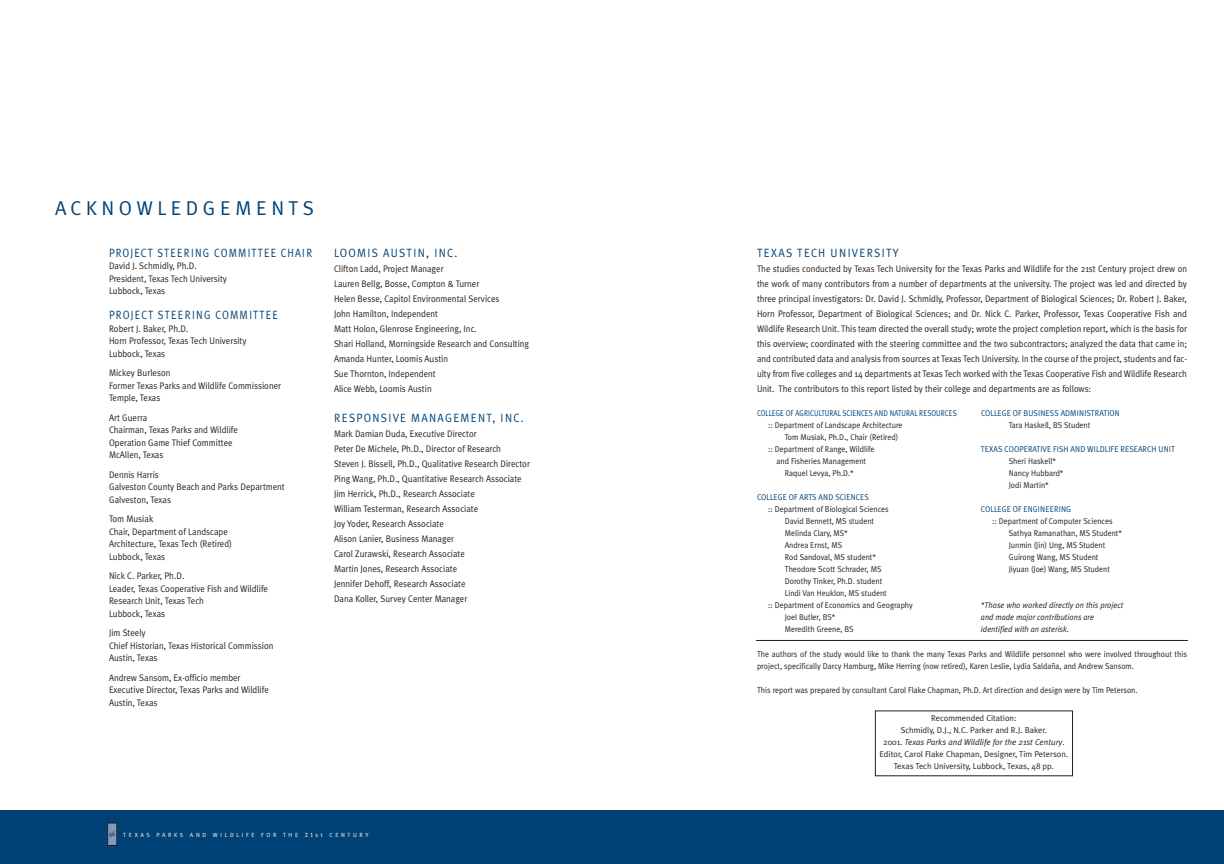
<style>
.page{position:relative;width:1224px;height:864px;background:#fff}
.page>*{position:absolute;margin:0;border:0;box-sizing:border-box;transform-origin:0 0}
.t1{font:20px "Meta Plus Normal";letter-spacing:.225em;color:#004275}
.t2{font:12px "Meta Plus Normal";letter-spacing:.115em;color:#004275;scale:.93 1}
.t3{font:12px "Meta Plus Normal";letter-spacing:.115em;color:#004275;scale:.86 1}
.t4{font:12px "Meta Plus Normal";letter-spacing:.115em;color:#004275;scale:.87 1}
.t5{font:9.5px/12.5px "Meta Plus Normal";color:#231f1f;scale:.93 1}
.t6{font:9.5px/15px "Meta Plus Normal";color:#231f1f;text-align:justify;scale:.92 1}
.t7{font:8.5px/12px "Meta Plus Normal";color:#231f1f;scale:.93 1}
.t8{font:8.5px/12px "Meta Plus Normal";color:#231f1f;text-align:center}
.t9{font:8.5px "Meta Plus Normal";letter-spacing:.01em;color:#004275;scale:.93 1}
.t10{font:italic 8.5px/12px "Meta Plus Normal";color:#231f1f;scale:.93 1}
.t11{font:8.5px "Meta Plus Normal";letter-spacing:.01em;color:#004275;scale:.84 1}
.t12{font:6px "Meta Plus Normal";letter-spacing:.435em;color:#fff}
.s1{font-size:8.1px}
.s2{font-style:italic}
</style>
<div class="page">
<div style="left:648px;top:810px;width:576px;height:54px;background:#004275"></div>
<div style="left:0;top:810px;width:648px;height:54px;background:#004275"></div>
<div style="left:108px;top:823px;width:9px;height:23px;background:#7e9abd"></div>
<div style="left:107px;top:822px;width:10px;height:24px;border:1px solid #231f1f"></div>
<hr style="left:756px;top:640px;width:432px;height:1px;background:#231f1f">
<h1 class="t1" style="left:55px;top:200px;width:260px">ACKNOWLEDGEMENTS</h1>
<p class="t3" style="left:109px;top:248px;width:238px">PROJECT STEERING COMMITTEE CHAIR</p>
<p class="t5" style="left:109px;top:261px;width:128px">David J. Schmidly, Ph.D.<br>President, Texas Tech University<br>Lubbock, Texas</p>
<p class="t4" style="left:109px;top:311px;width:196px">PROJECT STEERING COMMITTEE</p>
<p class="t5" style="left:109px;top:323px;width:149px">Robert J. Baker, Ph.D.<br>Horn Professor, Texas Tech University<br>Lubbock, Texas</p>
<p class="t5" style="left:109px;top:368px;width:187px">Mickey Burleson<br>Former Texas Parks and Wildlife Commissioner<br>Temple, Texas</p>
<p class="t5" style="left:109px;top:412px;width:140px">Art Guerra<br>Chairman, Texas Parks and Wildlife<br>Operation Game Thief Committee<br>McAllen, Texas</p>
<p class="t5" style="left:109px;top:469px;width:191px">Dennis Harris<br>Galveston County Beach and Parks Department<br>Galveston, Texas</p>
<p class="t5" style="left:109px;top:514px;width:134px">Tom Musiak<br>Chair, Department of Landscape<br>Architecture, Texas Tech (Retired)<br>Lubbock, Texas</p>
<p class="t5" style="left:109px;top:571px;width:173px">Nick C. Parker, Ph.D.<br>Leader, Texas Cooperative Fish and Wildlife<br>Research Unit, Texas Tech<br>Lubbock, Texas</p>
<p class="t5" style="left:109px;top:628px;width:178px">Jim Steely<br>Chief Historian, Texas Historical Commission<br>Austin, Texas</p>
<p class="t5" style="left:109px;top:672px;width:173px">Andrew Sansom, Ex-officio member<br>Executive Director, Texas Parks and Wildlife<br>Austin, Texas</p>
<p class="t2" style="left:334px;top:248px;width:134px">LOOMIS AUSTIN, INC.</p>
<p class="t5" style="left:334px;top:262px;width:211px;line-height:15px">Clifton Ladd, Project Manager<br>Lauren Bellg, Bosse, Compton &amp; Turner<br>Helen Besse, Capitol Environmental Services<br>John Hamilton, Independent<br>Matt Holon, Glenrose Engineering, Inc.<br>Shari Holland, Morningside Research and Consulting Amanda Hunter, Loomis Austin<br>Sue Thornton, Independent<br>Alice Webb, Loomis Austin</p>
<p class="t2" style="left:334px;top:413px;width:205px">RESPONSIVE MANAGEMENT, INC.</p>
<p class="t5" style="left:334px;top:427px;width:212px;line-height:15px">Mark Damian Duda, Executive Director<br>Peter De Michele, Ph.D., Director of Research<br>Steven J. Bissell, Ph.D., Qualitative Research Director Ping Wang, Ph.D., Quantitative Research Associate Jim Herrick, Ph.D., Research Associate<br>William Testerman, Research Associate<br>Joy Yoder, Research Associate<br>Alison Lanier, Business Manager<br>Carol Zurawski, Research Associate<br>Martin Jones, Research Associate<br>Jennifer Dehoff, Research Associate<br>Dana Koller, Survey Center Manager</p>
<p class="t12" style="left:109px;top:833px;width:261px"><sup>46</sup> TEXAS PARKS AND WILDLIFE FOR THE <span class="s1">21</span> st CENTURY</p>
<p class="t2" style="left:757px;top:248px;width:154px">TEXAS TECH UNIVERSITY</p>
<p class="t6" style="left:757px;top:262px;width:469px">The studies conducted by Texas Tech University for the Texas Parks and Wildlife for the 21st Century project drew on the work of many contributors from a number of departments at the university. The project was led and directed by three principal investigators: Dr. David J. Schmidly, Professor, Department of Biological Sciences; Dr. Robert J. Baker, Horn Professor, Department of Biological Sciences; and Dr. Nick C. Parker, Professor, Texas Cooperative Fish and Wildlife Research Unit. This team directed the overall study; wrote the project completion report, which is the basis for this overview; coordinated with the steering committee and the two subcontractors; analyzed the data that came in; and contributed data and analysis from sources at Texas Tech University. In the course of the project, students and fac&shy;ulty from five colleges and 14 departments at Texas Tech worked with the Texas Cooperative Fish and Wildlife Research Unit. The contributors to this report listed by their college and departments are as follows:</p>
<p class="t11" style="left:757px;top:410px;width:239px">COLLEGE OF AGRICULTURAL SCIENCES AND NATURAL RESOURCES</p>
<p class="t7" style="left:768px;top:420px;width:146px">:: Department of Landscape Architecture</p>
<p class="t7" style="left:785px;top:432px;width:124px">Tom Musiak, Ph.D., Chair (Retired)</p>
<p class="t7" style="left:768px;top:444px;width:116px">:: Department of Range, Wildlife</p>
<p class="t7" style="left:777px;top:456px;width:98px">and Fisheries Management</p>
<p class="t7" style="left:785px;top:468px;width:76px">Raquel Levya, Ph.D.*</p>
<p class="t9" style="left:757px;top:494px;width:122px">COLLEGE OF ARTS AND SCIENCES</p>
<p class="t7" style="left:768px;top:504px;width:131px">:: Department of Biological Sciences</p>
<p class="t7" style="left:785px;top:516px;width:98px">David Bennett, MS student</p>
<p class="t7" style="left:785px;top:528px;width:69px">Melinda Clary, MS*</p>
<p class="t7" style="left:785px;top:540px;width:63px">Andrea Ernst, MS</p>
<p class="t7" style="left:785px;top:552px;width:100px">Rod Sandoval, MS student*</p>
<p class="t7" style="left:785px;top:564px;width:105px">Theodore Scott Schrader, MS</p>
<p class="t7" style="left:785px;top:576px;width:106px">Dorothy Tinker, Ph.D. student</p>
<p class="t7" style="left:785px;top:588px;width:111px">Lindi Van Heuklon, MS student</p>
<p class="t7" style="left:768px;top:600px;width:157px">:: Department of Economics and Geography</p>
<p class="t7" style="left:785px;top:612px;width:56px">Joel Butler, BS*</p>
<p class="t7" style="left:785px;top:624px;width:76px">Meredith Greene, BS</p>
<p class="t9" style="left:981px;top:410px;width:151px">COLLEGE OF BUSINESS ADMINISTRATION</p>
<p class="t7" style="left:1009px;top:420px;width:89px">Tara Haskell, BS Student</p>
<p class="t9" style="left:981px;top:446px;width:210px">TEXAS COOPERATIVE FISH AND WILDLIFE RESEARCH UNIT</p>
<p class="t7" style="left:1009px;top:456px;width:60px">Sheri Haskell*<br>Nancy Hubbard*<br>Jodi Martin*</p>
<p class="t9" style="left:981px;top:506px;width:98px">COLLEGE OF ENGINEERING</p>
<p class="t7" style="left:1009px;top:516px;width:123px;text-indent:-17px">:: Department of Computer Sciences<br>Sathya Ramanathan, MS Student*<br>Junmin (Jin) Ung, MS Student<br>Guirong Wang, MS Student<br>Jiyuan (Joe) Wang, MS Student</p>
<p class="t10" style="left:981px;top:600px;width:155px">*Those who worked directly on this project and made major contributions are identified with an asterisk.</p>
<p class="t7" style="left:757px;top:649px;width:464px">The authors of the study would like to thank the many Texas Parks and Wildlife personnel who were involved throughout this project, specifically Darcy Hamburg, Mike Herring (now retired), Karen Leslie, Lydia Saldaña, and Andrew Sansom.</p>
<p class="t7" style="left:757px;top:685px;width:411px">This report was prepared by consultant Carol Flake Chapman, Ph.D. Art direction and design were by Tim Peterson.</p>
<p class="t8" style="left:880px;top:713px;width:190px">Recommended Citation:<br>Schmidly, D.J., N.C. Parker and R.J. Baker.<br>2001. <span class="s2">Texas Parks and Wildlife for the 21st Century</span>.<br>Editor, Carol Flake Chapman, Designer, Tim Peterson.<br>Texas Tech University, Lubbock, Texas, 48 pp.</p>
</div>
